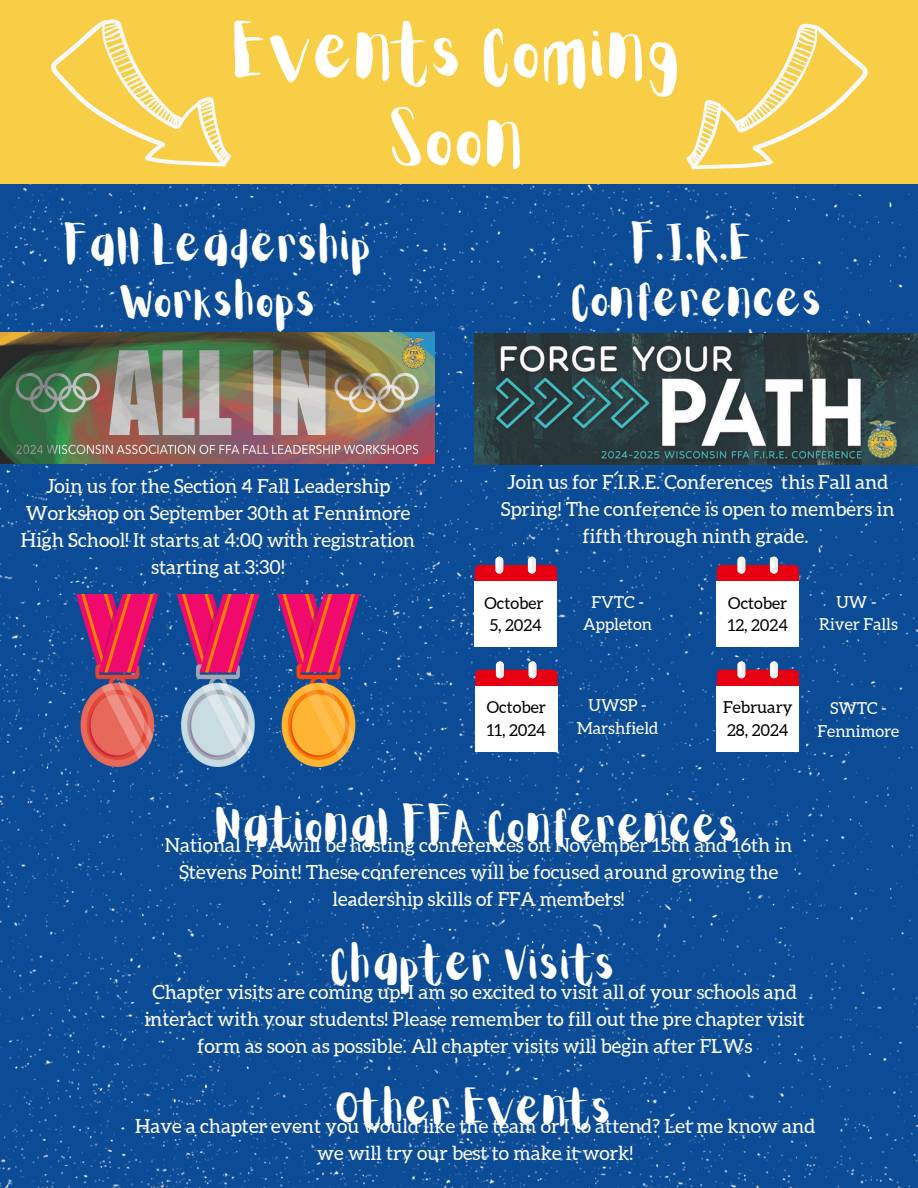
<style>
.page{position:relative;width:918px;height:1188px;background:#fff}
.page>*{position:absolute;margin:0;border:0;box-sizing:border-box;transform-origin:0 0}
.t1{font:63px/87.8px "Aloja Extended";color:#fff;text-align:center}
.t2{font:40.5px/56.2px "Aloja Extended";color:#fff;text-align:center}
.t3{font:19.5px/27px "Aleo";color:#fff;text-align:center}
.t4{font:16.5px/22.5px "Aleo";color:#000}
.t5{font:16.5px/22.5px "Aleo";color:#fff;text-align:center}
</style>
<div class="page">
<div style="left:0;top:184px;width:918px;height:1004px;background:#0c4c97"></div>
<div style="left:0;top:0;width:918px;height:184px;background:#f9ce47"></div>
<img style="left:0;top:333px;width:434px;height:130px">
<img style="left:475px;top:333px;width:443px;height:132px">
<svg style="left:475px;top:557px;width:82px;height:25px;background:#af3c5a"></svg>
<div style="left:475px;top:582px;width:82px;height:65px;background:#fff"></div>
<svg style="left:475px;top:661px;width:82px;height:25px;background:#a83455"></svg>
<div style="left:475px;top:686px;width:82px;height:66px;background:#fff"></div>
<svg style="left:717px;top:557px;width:82px;height:25px;background:#af3c5a"></svg>
<div style="left:717px;top:582px;width:82px;height:65px;background:#fff"></div>
<svg style="left:717px;top:661px;width:82px;height:25px;background:#a83455"></svg>
<div style="left:717px;top:686px;width:82px;height:66px;background:#fff"></div>
<img style="left:77px;top:594px;width:282px;height:172px">
<svg style="left:51px;top:19px;width:181px;height:148px"></svg>
<svg style="left:686px;top:23px;width:182px;height:147px"></svg>
<p class="t1" style="left:234px;top:14px;width:450px">Events Coming<br>Soon</p>
<p class="t2" style="left:65px;top:220px;width:310px">Fall Leadership<br>Workshops</p>
<h1 class="t3" style="left:21px;top:473px;width:396px">Join us for the Section 4 Fall Leadership Workshop on September 30th at Fennimore High School! It starts at 4:00 with registration starting at 3:30!</h1>
<h2 class="t2" style="left:572px;top:219px;width:253px">F.I.R.E<br>Conferences</h2>
<h3 class="t3" style="left:501px;top:469px;width:395px">Join us for F.I.R.E. Conferences this Fall and<br>Spring! The conference is open to members in fifth through ninth grade.</h3>
<p class="t4" style="left:484px;top:591px;width:61px">October</p>
<p class="t4" style="left:490px;top:614px;width:54px">5, 2024</p>
<p class="t4" style="left:487px;top:696px;width:61px">October<br>11, 2024</p>
<p class="t5" style="left:583px;top:590px;width:70px">FVTC -<br>Appleton</p>
<p class="t5" style="left:577px;top:694px;width:83px">UWSP -<br>Marshfield</p>
<p class="t4" style="left:728px;top:591px;width:62px">October<br>12, 2024</p>
<p class="t5" style="left:837px;top:590px;width:42px">UW-</p>
<p class="t5" style="left:819px;top:613px;width:80px">River Falls</p>
<p class="t4" style="left:723px;top:696px;width:71px">February<br>28, 2024</p>
<p class="t5" style="left:818px;top:697px;width:83px">SWTC -<br>Fennimore</p>
<p class="t2" style="left:216px;top:801px;width:526px">National FFA Conferences</p>
<h3 class="t3" style="left:179px;top:858px;width:601px">Stevens Point! These conferences will be focused around growing the leadership skills of FFA members!</h3>
<h3 class="t3" style="left:165px;top:831px;width:629px">National FFA will be hosting conferences on November 15th and 16th in</h3>
<p class="t2" style="left:332px;top:939px;width:287px">Chapter Visits</p>
<h2 class="t3" style="left:145px;top:978px;width:662px">Chapter visits are coming up! I am so excited to visit all of your schools and interact with your students! Please remember to fill out the pre chapter visit form as soon as possible. All chapter visits will begin after FLWs</h2>
<p class="t2" style="left:337px;top:1083px;width:278px">Other Events</p>
<p class="t3" style="left:317px;top:1139px;width:318px">we will try our best to make it work!</p>
<p class="t3" style="left:135px;top:1112px;width:682px">Have a chapter event you would like the team or I to attend? Let me know and</p>
</div>
